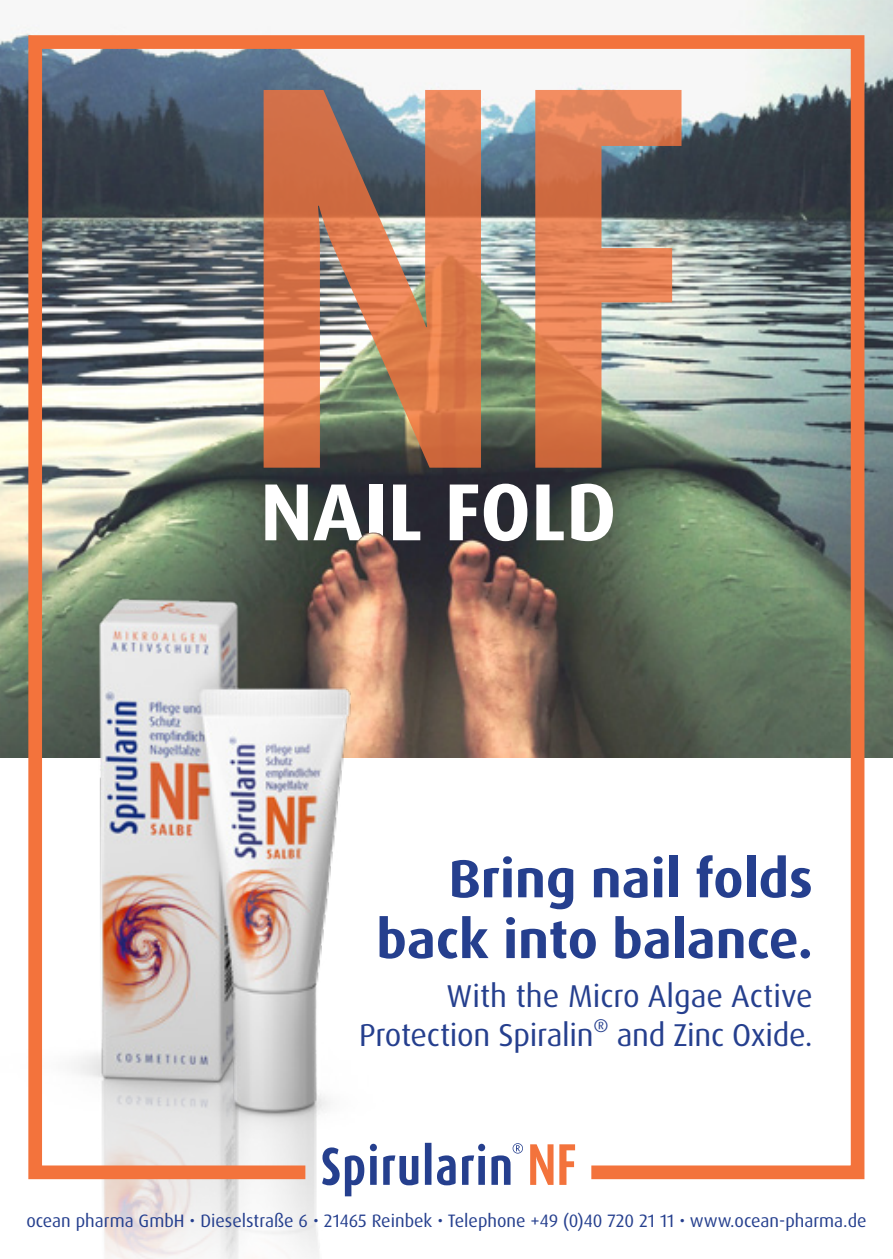
<style>
.page{position:relative;width:893px;height:1259px;background:#fff}
.page>*{position:absolute;margin:0;border:0;box-sizing:border-box;transform-origin:0 0}
.t1{font:700 81px "Dax OT";color:#fff}
.t2{font:700 53.4px/60.6px "Dax OT";color:#253f8e;text-align:right}
.t3{font:31.5px/39px "Dax OT";letter-spacing:-.01em;color:#253f8e;text-align:right}
.t4{font:18px "Dax OT";color:#253f8e}
</style>
<div class="page">
<img style="left:0;top:0;width:893px;height:757px">
<img style="left:0;top:587px;width:352px;height:672px">
<img style="left:22px;top:28px;width:849px;height:1158px">
<p class="t1" style="left:260px;top:460px;width:358px">NAIL FOLD</p>
<p class="t2" style="left:376px;top:849px;width:438px">Bring nail folds back into balance.</p>
<p class="t3" style="left:359px;top:976px;width:455px">With the Micro Algae Active<br>Protection Spiralin<sup>®</sup> and Zinc Oxide.</p>
<p class="t4" style="left:26px;top:1209px;width:842px">ocean pharma GmbH • Dieselstraße 6 • 21465 Reinbek • Telephone +49 (0)40 720 21 11 • www.ocean-pharma.de</p>
</div>
